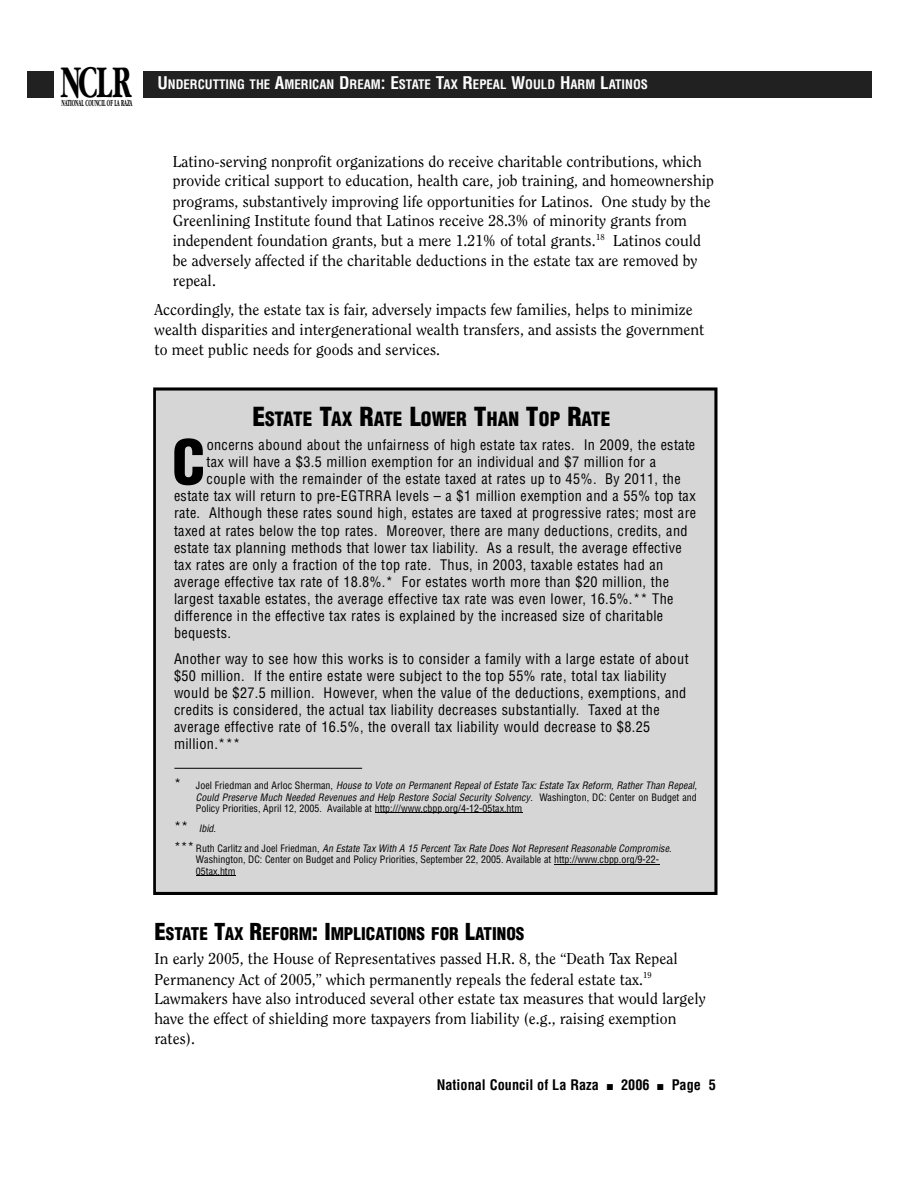
<style>
.page{position:relative;width:918px;height:1188px;background:#fff}
.page>*{position:absolute;margin:0;border:0;box-sizing:border-box;transform-origin:0 0}
.t1{font:900 condensed 59.7px "Helvetica";color:#000}
.t2{font:700 47.25px "Garamond";color:#000;scale:.61 1}
.t3{font:900 condensed 19.2px "Helvetica";color:#000}
.t4{font:900 condensed 17.1px "Helvetica";color:#000}
.t5{font:15.6px/20px "Clearface";color:#000}
.t6{font:condensed 14.25px/17.1px "Helvetica";letter-spacing:.03em;color:#000}
.t7{font:700 condensed 14.25px "Helvetica";color:#000}
.t8{font:700 condensed 12.75px "Helvetica";color:#fff}
.t9{font:italic condensed 9.9px/11.2px "Helvetica";color:#000;text-align:justify}
.t10{font:condensed 9.9px/11.7px "Helvetica";color:#000}
.t11{font:700 9.6px "Garamond";color:#000;scale:.47 1}
.s1{font-size:17.1px}
.s2{font-size:25.65px}
.s3{font-style:normal;font-size:14.25px}
.s4{font-style:normal}
.s5{font-style:normal;font-size:13.5px}
.s6{font-size:22.8px}
</style>
<div class="page">
<div style="left:27px;top:71px;width:844px;height:27px;background:#212121"></div>
<div style="left:54px;top:57px;width:89px;height:53px;background:#fff"></div>
<div style="left:153px;top:387px;width:564px;height:508px;background:#d5d6d5"></div>
<hr style="left:375px;top:813px;width:46px;height:1px;background:#000">
<hr style="left:421px;top:813px;width:102px;height:1px;background:#000">
<hr style="left:554px;top:864px;width:43px;height:1px;background:#000">
<hr style="left:597px;top:864px;width:62px;height:1px;background:#000">
<hr style="left:196px;top:876px;width:40px;height:1px;background:#000">
<hr style="left:174px;top:768px;width:188px;height:1px;background:#000">
<h2 class="t2" style="left:61px;top:64px;width:118px">NCLR</h2>
<p class="t11" style="left:62px;top:99px;width:153px">NATIONAL COUNCIL OF LA RAZA</p>
<p class="t8" style="left:158px;top:79px;width:492px"><span class="s1">U</span>NDERCUTTING THE <span class="s1">A</span>MERICAN <span class="s1">D</span>REAM<span class="s1">: E</span>STATE <span class="s1">T</span>AX <span class="s1">R</span>EPEAL <span class="s1">W</span>OULD <span class="s1">H</span>ARM <span class="s1">L</span>ATINOS</p>
<p class="t5" style="left:173px;top:152px;width:543px">Latino-serving nonprofit organizations do receive charitable contributions, which provide critical support to education, health care, job training, and homeownership programs, substantively improving life opportunities for Latinos. One study by the Greenlining Institute found that Latinos receive 28.3% of minority grants from independent foundation grants, but a mere 1.21% of total grants.<sup>18</sup> Latinos could be adversely affected if the charitable deductions in the estate tax are removed by repeal.</p>
<p class="t5" style="left:155px;top:300px;width:551px">Accordingly, the estate tax is fair, adversely impacts few families, helps to minimize wealth disparities and intergenerational wealth transfers, and assists the government to meet public needs for goods and services.</p>
<h3 class="t3" style="left:252px;top:412px;width:360px"><span class="s2">E</span>STATE <span class="s2">T</span>AX <span class="s2">R</span>ATE <span class="s2">L</span>OWER <span class="s2">T</span>HAN <span class="s2">T</span>OP <span class="s2">R</span>ATE</h3>
<h1 class="t1" style="left:172px;top:439px;width:35px">C</h1>
<p class="t6" style="left:207px;top:438px;width:490px">oncerns abound about the unfairness of high estate tax rates. In 2009, the estate</p>
<p class="t6" style="left:207px;top:455px;width:451px">tax will have a $3.5 million exemption for an individual and $7 million for a</p>
<p class="t6" style="left:207px;top:472px;width:476px">couple with the remainder of the estate taxed at rates up to 45%. By 2011, the</p>
<p class="t6" style="left:174px;top:489px;width:523px">estate tax will return to pre-EGTRRA levels – a $1 million exemption and a 55% top tax</p>
<p class="t6" style="left:174px;top:506px;width:524px">rate. Although these rates sound high, estates are taxed at progressive rates; most are</p>
<p class="t6" style="left:174px;top:523px;width:515px">taxed at rates below the top rates. Moreover, there are many deductions, credits, and</p>
<p class="t6" style="left:174px;top:540px;width:509px">estate tax planning methods that lower tax liability. As a result, the average effective</p>
<p class="t6" style="left:174px;top:557px;width:491px">tax rates are only a fraction of the top rate. Thus, in 2003, taxable estates had an</p>
<p class="t6" style="left:174px;top:574px;width:497px">average effective tax rate of 18.8%.* For estates worth more than $20 million, the</p>
<p class="t6" style="left:174px;top:591px;width:501px">largest taxable estates, the average effective tax rate was even lower, 16.5%.** The</p>
<p class="t6" style="left:174px;top:609px;width:491px">difference in the effective tax rates is explained by the increased size of charitable</p>
<p class="t6" style="left:174px;top:626px;width:58px">bequests.</p>
<p class="t6" style="left:174px;top:651px;width:516px">Another way to see how this works is to consider a family with a large estate of about $50 million. If the entire estate were subject to the top 55% rate, total tax liability would be $27.5 million. However, when the value of the deductions, exemptions, and credits is considered, the actual tax liability decreases substantially. Taxed at the average effective rate of 16.5%, the overall tax liability would decrease to $8.25 million.***</p>
<p class="t9" style="left:196px;top:781px;width:503px;text-indent:-22px"><span class="s3">*</span> <span class="s4">Joel Friedman and Arloc Sherman,</span> House to Vote on Permanent Repeal of Estate Tax: Estate Tax Reform, Rather Than Repeal, Could Preserve Much Needed Revenues and Help Restore Social Security Solvency<span class="s4">. Washington, DC: Center on Budget and Policy Priorities, April 12, 2005. Available at http:///www.cbpp.org/4-12-05tax.htm</span></p>
<p class="t9" style="left:174px;top:819px;width:499px;line-height:19.8px"><span class="s3">**</span> Ibid<span class="s4">.<br></span><span class="s5">***</span> <span class="s4">Ruth Carlitz and Joel Friedman,</span> An Estate Tax With A 15 Percent Tax Rate Does Not Represent Reasonable Compromise<span class="s4">.</span></p>
<p class="t10" style="left:196px;top:855px;width:465px">Washington, DC: Center on Budget and Policy Priorities, September 22, 2005. Available at http://www.cbpp.org/9-22-<br>05tax.htm</p>
<p class="t4" style="left:155px;top:928px;width:371px"><span class="s6">E</span>STATE <span class="s6">T</span>AX <span class="s6">R</span>EFORM<span class="s6">: I</span>MPLICATIONS FOR <span class="s6">L</span>ATINOS</p>
<p class="t5" style="left:155px;top:950px;width:553px">In early 2005, the House of Representatives passed H.R. 8, the “Death Tax Repeal Permanency Act of 2005,” which permanently repeals the federal estate tax.<sup>19<br></sup>Lawmakers have also introduced several other estate tax measures that would largely have the effect of shielding more taxpayers from liability (e.g., raising exemption rates).</p>
<p class="t7" style="left:437px;top:1079px;width:281px">National Council of La Raza ■ 2006 ■ Page 5</p>
</div>
